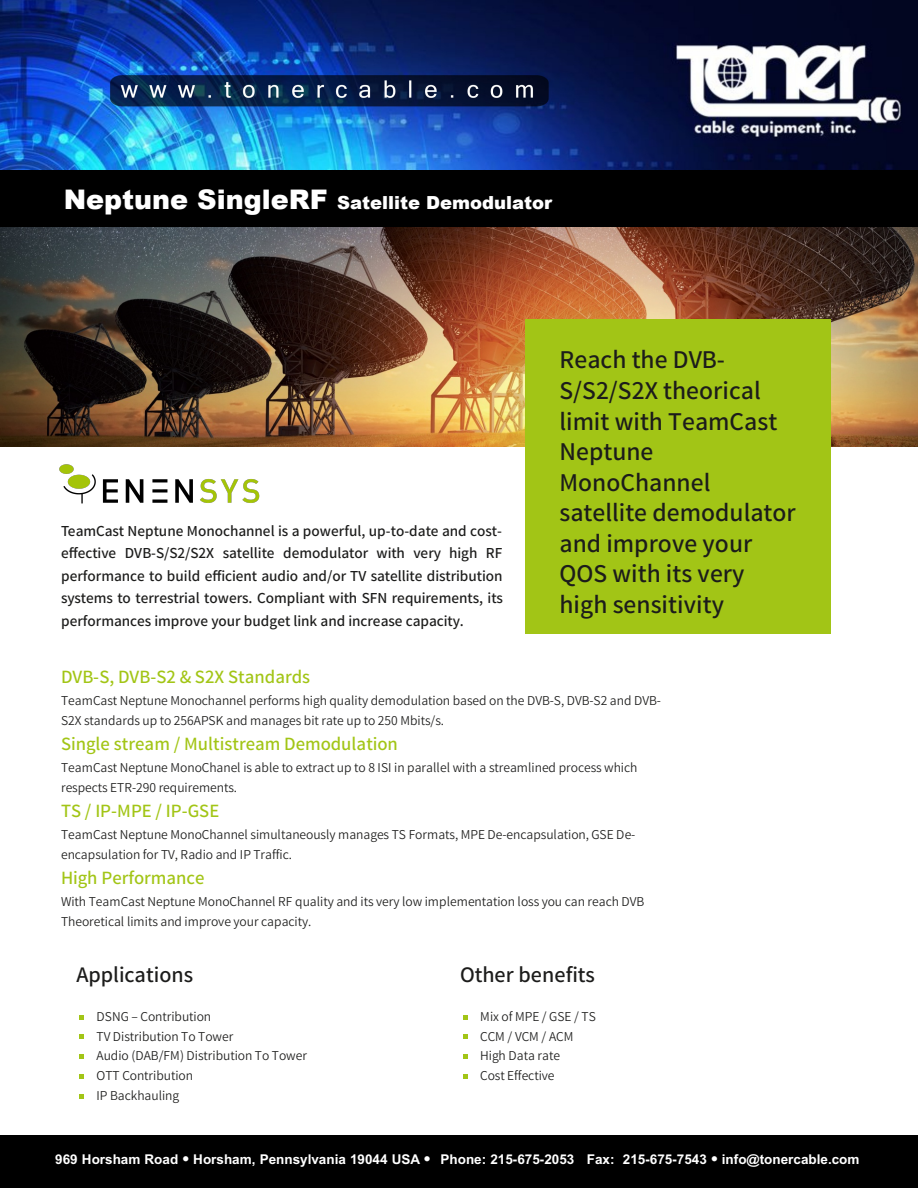
<style>
.page{position:relative;width:918px;height:1188px;background:#fff}
.page>*{position:absolute;margin:0;border:0;box-sizing:border-box;transform-origin:0 0}
.t1{font:600 25.65px/30.6px "Varta";letter-spacing:.005em;color:#1c1c1b}
.t2{font:600 22.2px "Varta";letter-spacing:.005em;color:#1c1c1b}
.t3{font:600 18.75px "Varta";letter-spacing:.005em;color:#a2c516}
.t4{font:900 18px "Arial";color:#fff}
.t5{font:600 15.3px/22.5px "Varta";color:#1c1c1b;text-align:justify}
.t6{font:300 13.5px/19.8px "Varta";color:#1c1c1b}
.t7{font:700 13.5px "Arial";color:#fff}
.s1{font-size:27px}
</style>
<div class="page">
<img style="left:0;top:227px;width:917px;height:220px">
<div style="left:0;top:167px;width:918px;height:60px;background:#000"></div>
<img style="left:0;top:0;width:918px;height:170px">
<div style="left:0;top:1135px;width:918px;height:53px;background:#000"></div>
<img style="left:59px;top:464px;width:201px;height:40px">
<div style="left:525px;top:319px;width:306px;height:315px;background:#a2c516"></div>
<svg style="left:80px;top:1015px;width:4px;height:4px"></svg>
<svg style="left:80px;top:1034px;width:4px;height:5px"></svg>
<svg style="left:80px;top:1054px;width:4px;height:5px"></svg>
<svg style="left:80px;top:1074px;width:4px;height:5px"></svg>
<svg style="left:80px;top:1094px;width:4px;height:5px"></svg>
<svg style="left:463px;top:1015px;width:5px;height:4px"></svg>
<svg style="left:463px;top:1034px;width:5px;height:5px"></svg>
<svg style="left:463px;top:1054px;width:5px;height:5px"></svg>
<svg style="left:463px;top:1074px;width:5px;height:5px"></svg>
<h3 class="t4" style="left:64px;top:190px;width:490px"><span class="s1">Neptune SingleRF</span> Satellite Demodulator</h3>
<p class="t5" style="left:61px;top:519px;width:443px">TeamCast Neptune Monochannel is a powerful, up-to-date and cost&shy;effective DVB-S/S2/S2X satellite demodulator with very high RF performance to build efficient audio and/or TV satellite distribution systems to terrestrial towers. Compliant with SFN requirements, its performances improve your budget link and increase capacity.</p>
<h1 class="t1" style="left:559px;top:344px;width:238px">Reach the DVB-<br>S/S2/S2X theorical limit with TeamCast<br>Neptune<br>MonoChannel satellite demodulator and improve your<br>QOS with its very high sensitivity</h1>
<h3 class="t3" style="left:61px;top:666px;width:250px">DVB-S, DVB-S2 &amp; S2X Standards</h3>
<p class="t6" style="left:61px;top:691px;width:601px">TeamCast Neptune Monochannel performs high quality demodulation based on the DVB-S, DVB-S2 and DVB-<br>S2X standards up to 256APSK and manages bit rate up to 250 Mbits/s.</p>
<h3 class="t3" style="left:61px;top:733px;width:338px">Single stream / Multistream Demodulation</h3>
<p class="t6" style="left:61px;top:758px;width:578px">TeamCast Neptune MonoChanel is able to extract up to 8 ISI in parallel with a streamlined process which respects ETR-290 requirements.</p>
<h3 class="t3" style="left:61px;top:799px;width:160px">TS / IP-MPE / IP-GSE</h3>
<p class="t6" style="left:61px;top:825px;width:576px">TeamCast Neptune MonoChannel simultaneously manages TS Formats, MPE De-encapsulation, GSE De&shy;encapsulation for TV, Radio and IP Traffic.</p>
<h3 class="t3" style="left:61px;top:866px;width:145px">High Performance</h3>
<p class="t6" style="left:61px;top:891px;width:585px">With TeamCast Neptune MonoChannel RF quality and its very low implementation loss you can reach DVB<br>Theoretical limits and improve your capacity.</p>
<h2 class="t2" style="left:76px;top:962px;width:118px">Applications</h2>
<h2 class="t2" style="left:460px;top:962px;width:136px">Other benefits</h2>
<p class="t6" style="left:97px;top:1006px;width:212px">DSNG – Contribution<br>TV Distribution To Tower<br>Audio (DAB/FM) Distribution To Tower<br>OTT Contribution<br>IP Backhauling</p>
<p class="t6" style="left:480px;top:1006px;width:117px">Mix of MPE / GSE / TS<br>CCM / VCM / ACM<br>High Data rate<br>Cost Effective</p>
<p class="t7" style="left:55px;top:1154px;width:806px">969 Horsham Road ● Horsham, Pennsylvania 19044 USA ● Phone: 215-675-2053 Fax: 215-675-7543 ● info@tonercable.com</p>
</div>
